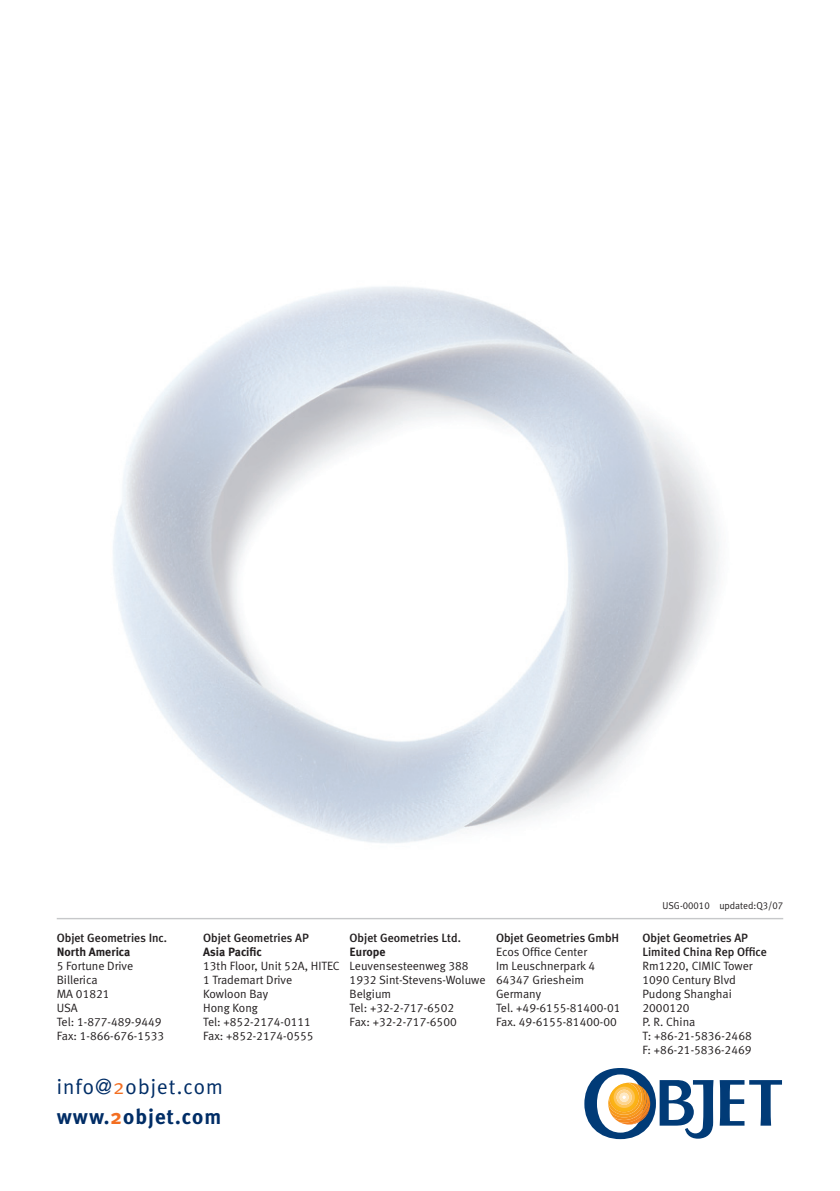
<style>
.page{position:relative;width:840px;height:1191px;background:#fff}
.page>*{position:absolute;margin:0;border:0;box-sizing:border-box;transform-origin:0 0}
.t1{font:21.2px "Meta Plus Normal";letter-spacing:.05em;color:#002d66}
.t2{font:700 21.2px "Meta Plus";letter-spacing:.05em;color:#002d66}
.t3{font:12px/14px "Meta Normal LF";color:#231f20}
.t4{font:500 12px/14px "Meta Plus";color:#231f20}
.t5{font:700 12px "Meta Plus";color:#231f20}
.t6{font:10px "Meta Normal LF";color:#231f20;scale:.96 1}
.s1{color:#f36e21}
</style>
<div class="page">
<hr style="left:57px;top:918px;width:725px;height:1px;background:#c7c8ca">
<svg style="left:584px;top:1068px;width:129px;height:71px"></svg>
<svg style="left:719px;top:1080px;width:62px;height:45px"></svg>
<p class="t4" style="left:57px;top:930px;width:112px">Objet Geometries Inc.</p>
<p class="t5" style="left:57px;top:944px;width:75px">North America</p>
<p class="t3" style="left:57px;top:958px;width:109px">5 Fortune Drive<br>Billerica<br>MA 01821<br>USA<br>Tel: 1-877-489-9449<br>Fax: 1-866-676-1533</p>
<p class="t4" style="left:203px;top:930px;width:107px">Objet Geometries AP</p>
<p class="t5" style="left:203px;top:944px;width:60px">Asia Pacific</p>
<p class="t3" style="left:203px;top:958px;width:138px">13th Floor, Unit 52A, HITEC<br>1 Trademart Drive<br>Kowloon Bay<br>Hong Kong<br>Tel: +852-2174-0111<br>Fax: +852-2174-0555</p>
<p class="t4" style="left:349px;top:930px;width:113px">Objet Geometries Ltd.</p>
<p class="t5" style="left:349px;top:944px;width:37px">Europe</p>
<p class="t3" style="left:349px;top:958px;width:137px">Leuvensesteenweg 388<br>1932 Sint-Stevens-Woluwe<br>Belgium<br>Tel: +32-2-717-6502<br>Fax: +32-2-717-6500</p>
<p class="t4" style="left:495px;top:930px;width:125px">Objet Geometries GmbH</p>
<p class="t3" style="left:495px;top:944px;width:126px">Ecos Office Center<br>Im Leuschnerpark 4<br>64347 Griesheim<br>Germany<br>Tel. +49-6155-81400-01<br>Fax. 49-6155-81400-00</p>
<h1 class="t1" style="left:57px;top:1073px;width:168px">info@<span class="s1">2</span>objet.com</h1>
<h1 class="t2" style="left:57px;top:1104px;width:166px">www.<span class="s1">2</span>objet.com</h1>
<p class="t6" style="left:662px;top:900px;width:127px">USG-00010 updated:Q3/07</p>
<p class="t4" style="left:642px;top:930px;width:126px">Objet Geometries AP<br>Limited China Rep Office</p>
<p class="t3" style="left:642px;top:958px;width:112px">Rm1220, CIMIC Tower<br>1090 Century Blvd<br>Pudong Shanghai<br>2000120<br>P. R. China<br>T: +86-21-5836-2468<br>F: +86-21-5836-2469</p>
</div>
